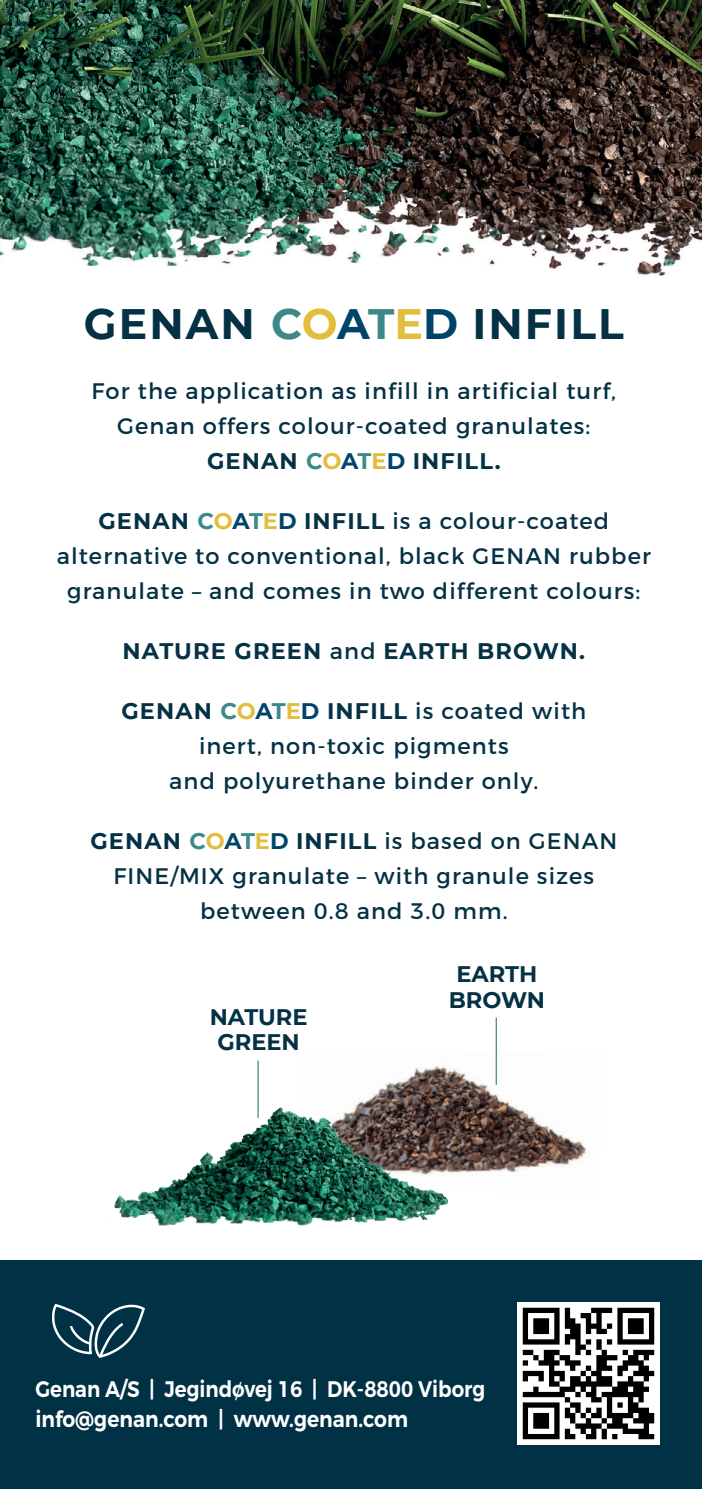
<style>
.page{position:relative;width:702px;height:1489px;background:#fff}
.page>*{position:absolute;margin:0;border:0;box-sizing:border-box;transform-origin:0 0}
.t1{font:700 42.5px "Montserrat";letter-spacing:.05em;color:#053145}
.t2{font:22.5px/35px "Montserrat";letter-spacing:.05em;color:#053145;text-align:center}
.t3{font:600 22.5px/30px "Montserrat";color:#fff;scale:.88 1}
.t4{font:700 22.5px "Montserrat";letter-spacing:.05em;color:#053145}
.t5{font:700 22.5px/25px "Montserrat";letter-spacing:.01em;color:#053145;text-align:center}
.s1{color:#3d8888}
.s2{color:#e1be3b}
.s3{color:#00446a}
.s4{font-weight:700}
.s5{font-weight:700;color:#3d8888}
.s6{font-weight:700;color:#e1be3b}
.s7{font-weight:700;color:#00446a}
.s8{font-weight:400}
</style>
<div class="page">
<img style="left:378px;top:1065px;width:209px;height:107px">
<img style="left:114px;top:1091px;width:356px;height:135px">
<hr style="left:257px;top:1060px;width:2px;height:57px;background:#3d8888">
<img style="left:0;top:0;width:702px;height:273px">
<div style="left:339px;top:264px;width:129px;height:40px;background:#fff"></div>
<div style="left:207px;top:265px;width:130px;height:36px;background:#fff"></div>
<div style="left:157px;top:267px;width:92px;height:85px;background:#fff"></div>
<svg style="left:67px;top:264px;width:100px;height:9px"></svg>
<svg style="left:636px;top:273px;width:30px;height:3px"></svg>
<div style="left:0;top:264px;width:58px;height:85px;background:#fff"></div>
<div style="left:396px;top:257px;width:87px;height:28px;background:#fff"></div>
<hr style="left:495px;top:1017px;width:2px;height:67px;background:#3d8888">
<div style="left:0;top:1259px;width:702px;height:229px;background:#003145"></div>
<img style="left:517px;top:1302px;width:142px;height:142px">
<svg style="left:52px;top:1303px;width:93px;height:54px"></svg>
<h1 class="t1" style="left:84px;top:293px;width:541px">GENAN <span class="s1">C</span><span class="s2">O</span><span class="s3">A</span><span class="s1">T</span><span class="s2">E</span><span class="s3">D</span> INFILL</h1>
<p class="t2" style="left:91px;top:373px;width:526px">For the application as infill in artificial turf,<br>Genan offers colour-coated granulates:<br><span class="s4">GENAN</span> <span class="s5">C</span><span class="s6">O</span><span class="s7">A</span><span class="s5">T</span><span class="s6">E</span><span class="s7">D</span> <span class="s4">INFILL.</span></p>
<p class="t2" style="left:57px;top:503px;width:595px"><span class="s4">GENAN</span> <span class="s5">C</span><span class="s6">O</span><span class="s7">A</span><span class="s5">T</span><span class="s6">E</span><span class="s7">D</span> <span class="s4">INFILL</span> is a colour-coated alternative to conventional, black GENAN rubber granulate – and comes in two different colours:</p>
<p class="t4" style="left:123px;top:634px;width:464px">NATURE GREEN <span class="s8">and</span> EARTH BROWN.</p>
<p class="t2" style="left:121px;top:693px;width:466px"><span class="s4">GENAN</span> <span class="s5">C</span><span class="s6">O</span><span class="s7">A</span><span class="s5">T</span><span class="s6">E</span><span class="s7">D</span> <span class="s4">INFILL</span> is coated with inert, non-toxic pigments<br>and polyurethane binder only.</p>
<p class="t2" style="left:90px;top:823px;width:528px"><span class="s4">GENAN</span> <span class="s5">C</span><span class="s6">O</span><span class="s7">A</span><span class="s5">T</span><span class="s6">E</span><span class="s7">D</span> <span class="s4">INFILL</span> is based on GENAN<br>FINE/MIX granulate – with granule sizes between 0.8 and 3.0 mm.</p>
<p class="t5" style="left:210px;top:1003px;width:99px">NATURE<br>GREEN</p>
<p class="t5" style="left:448px;top:960px;width:98px">EARTH<br>BROWN</p>
<p class="t3" style="left:35px;top:1373px;width:512px">Genan A/S | Jegindøvej 16 | DK-8800 Viborg info@genan.com | www.genan.com</p>
</div>
